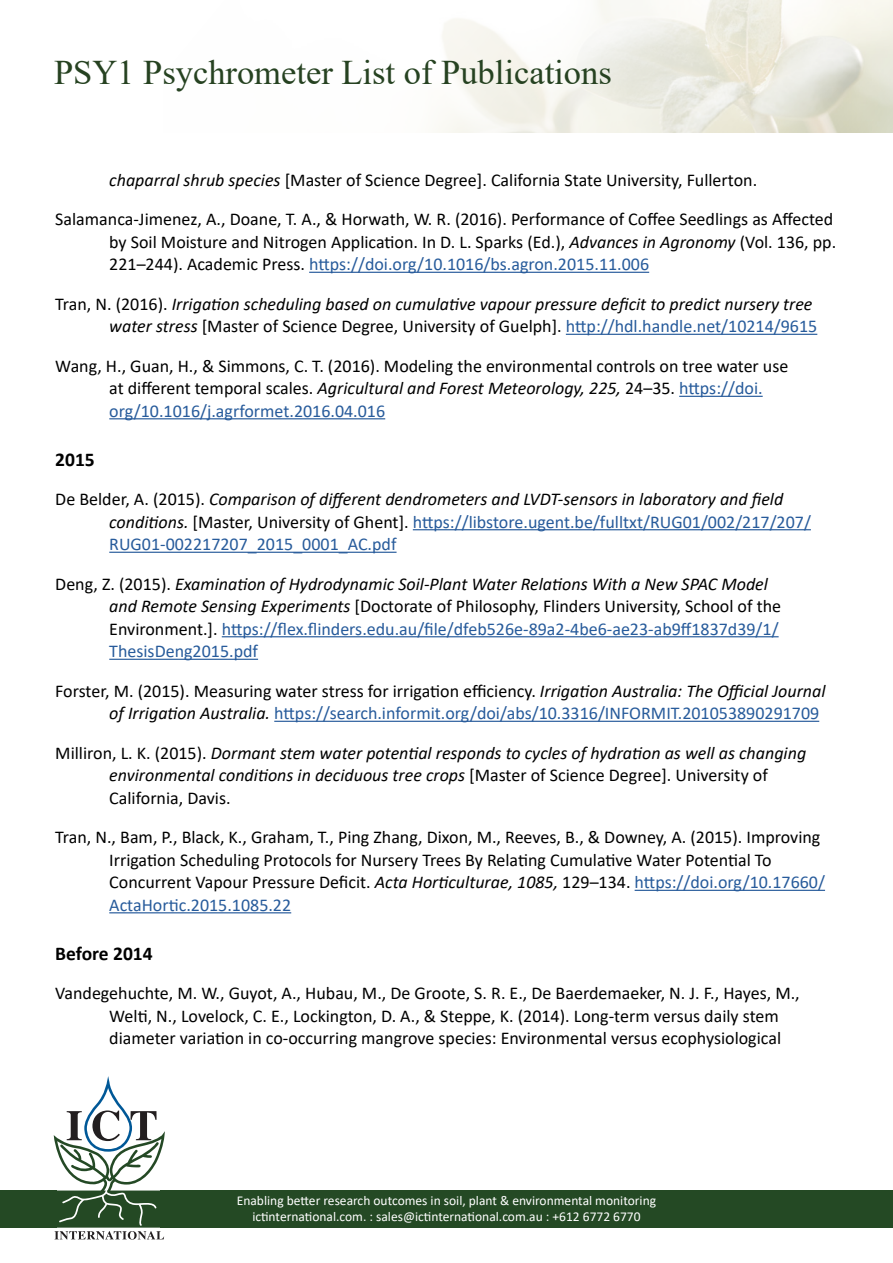
<style>
.page{position:relative;width:893px;height:1263px;background:#fff}
.page>*{position:absolute;margin:0;border:0;box-sizing:border-box;transform-origin:0 0}
.t1{font:34.5px "Times New Roman";color:#264221}
.H2-Body-Bo-not-TOC{font:700 19.5px "Calibri";color:#000}
.t2{font:18px/22.5px "Calibri";color:#000}
.t3{font:italic 18px/22.5px "Calibri";color:#000}
.t4{font:18px/22.5px "Calibri";color:#275b9b}
.t5{font:13.5px/16.2px "Calibri";color:#fff;text-align:center}
.s1{font-style:italic}
.s2{color:#275b9b}
.s3{font-style:normal}
.s4{font-style:normal;color:#275b9b}
.s5{color:#000}
.s6{font-style:italic;color:#000}
</style>
<div class="page">
<hr style="left:309px;top:272px;width:340px;height:1px;background:#275b9b">
<hr style="left:566px;top:334px;width:251px;height:1px;background:#275b9b">
<hr style="left:679px;top:396px;width:84px;height:1px;background:#275b9b">
<hr style="left:109px;top:418px;width:276px;height:1px;background:#275b9b">
<hr style="left:413px;top:529px;width:398px;height:1px;background:#275b9b">
<hr style="left:109px;top:552px;width:288px;height:1px;background:#275b9b">
<hr style="left:222px;top:636px;width:557px;height:1px;background:#275b9b">
<hr style="left:109px;top:659px;width:149px;height:1px;background:#275b9b">
<hr style="left:274px;top:721px;width:545px;height:1px;background:#275b9b">
<hr style="left:635px;top:890px;width:190px;height:1px;background:#275b9b">
<hr style="left:109px;top:912px;width:182px;height:1px;background:#275b9b">
<img style="left:437px;top:0;width:456px;height:132px">
<svg style="left:54px;top:1076px;width:111px;height:163px"></svg>
<div style="left:160px;top:1190px;width:733px;height:38px;background:#244924"></div>
<div style="left:0;top:1190px;width:57px;height:38px;background:#244924"></div>
<h1 class="t1" style="left:54px;top:48px;width:559px">PSY1 Psychrometer List of Publications</h1>
<p class="t2" style="left:109px;top:168px;width:649px"><span class="s1">chaparral shrub species</span> [Master of Science Degree]. California State University, Fullerton.</p>
<p class="t2" style="left:109px;top:208px;width:728px;text-indent:-54px">Salamanca-Jimenez, A., Doane, T. A., &amp; Horwath, W. R. (2016). Performance of Coffee Seedlings as Affected by Soil Moisture and Nitrogen Application. In D. L. Sparks (Ed.), <span class="s1">Advances in Agronomy</span> (Vol. 136, pp.<br>221–244). Academic Press. <span class="s2">https://doi.org/10.1016/bs.agron.2015.11.006</span></p>
<p class="t3" style="left:55px;top:292px;width:764px;text-align:right"><span class="s3">Tran, N. (2016).</span> Irrigation scheduling based on cumulative vapour pressure deficit to predict nursery tree water stress <span class="s3">[Master of Science Degree, University of Guelph].</span> <span class="s4">http://hdl.handle.net/10214/9615</span></p>
<p class="t2" style="left:109px;top:354px;width:681px;text-indent:-54px">Wang, H., Guan, H., &amp; Simmons, C. T. (2016). Modeling the environmental controls on tree water use at different temporal scales. <span class="s1">Agricultural and Forest Meteorology, 225,</span> 24–35. <span class="s2">https://doi. org/10.1016/j.agrformet.2016.04.016</span></p>
<p class="H2-Body-Bo-not-TOC" style="left:55px;top:445px;width:41px">2015</p>
<p class="t4" style="left:109px;top:487px;width:703px;text-indent:-54px"><span class="s5">De Belder, A. (2015).</span> <span class="s6">Comparison of different dendrometers and LVDT-sensors in laboratory and field conditions.</span> <span class="s5">[Master, University of Ghent].</span> https://libstore.ugent.be/fulltxt/RUG01/002/217/207/<br>RUG01-002217207_2015_0001_AC.pdf</p>
<p class="t3" style="left:109px;top:572px;width:673px;text-indent:-54px"><span class="s3">Deng, Z. (2015).</span> Examination of Hydrodynamic Soil-Plant Water Relations With a New SPAC Model and Remote Sensing Experiments <span class="s3">[Doctorate of Philosophy, Flinders University, School of the Environment.].</span> <span class="s4">https://flex.flinders.edu.au/file/dfeb526e-89a2-4be6-ae23-ab9ff1837d39/1/ ThesisDeng2015.pdf</span></p>
<p class="t4" style="left:109px;top:679px;width:718px;text-indent:-54px"><span class="s5">Forster, M. (2015). Measuring water stress for irrigation efficiency.</span> <span class="s6">Irrigation Australia: The Official Journal of Irrigation Australia.</span> https://search.informit.org/doi/abs/10.3316/INFORMIT.201053890291709</p>
<p class="t3" style="left:109px;top:741px;width:698px;text-indent:-54px"><span class="s3">Milliron, L. K. (2015).</span> Dormant stem water potential responds to cycles of hydration as well as changing environmental conditions in deciduous tree crops <span class="s3">[Master of Science Degree]. University of<br>California, Davis.</span></p>
<p class="t2" style="left:109px;top:826px;width:717px;text-indent:-54px">Tran, N., Bam, P., Black, K., Graham, T., Ping Zhang, Dixon, M., Reeves, B., &amp; Downey, A. (2015). Improving Irrigation Scheduling Protocols for Nursery Trees By Relating Cumulative Water Potential To Concurrent Vapour Pressure Deficit. <span class="s1">Acta Horticulturae, 1085,</span> 129–134. <span class="s2">https://doi.org/10.17660/ ActaHortic.2015.1085.22</span></p>
<p class="H2-Body-Bo-not-TOC" style="left:55px;top:939px;width:99px">Before 2014</p>
<p class="t2" style="left:109px;top:981px;width:692px;text-indent:-54px">Vandegehuchte, M. W., Guyot, A., Hubau, M., De Groote, S. R. E., De Baerdemaeker, N. J. F., Hayes, M.,<br>Welti, N., Lovelock, C. E., Lockington, D. A., &amp; Steppe, K. (2014). Long-term versus daily stem diameter variation in co-occurring mangrove species: Environmental versus ecophysiological</p>
<p class="t5" style="left:237px;top:1192px;width:421px">Enabling better research outcomes in soil, plant &amp; environmental monitoring ictinternational.com. : sales@ictinternational.com.au : +612 6772 6770</p>
</div>
